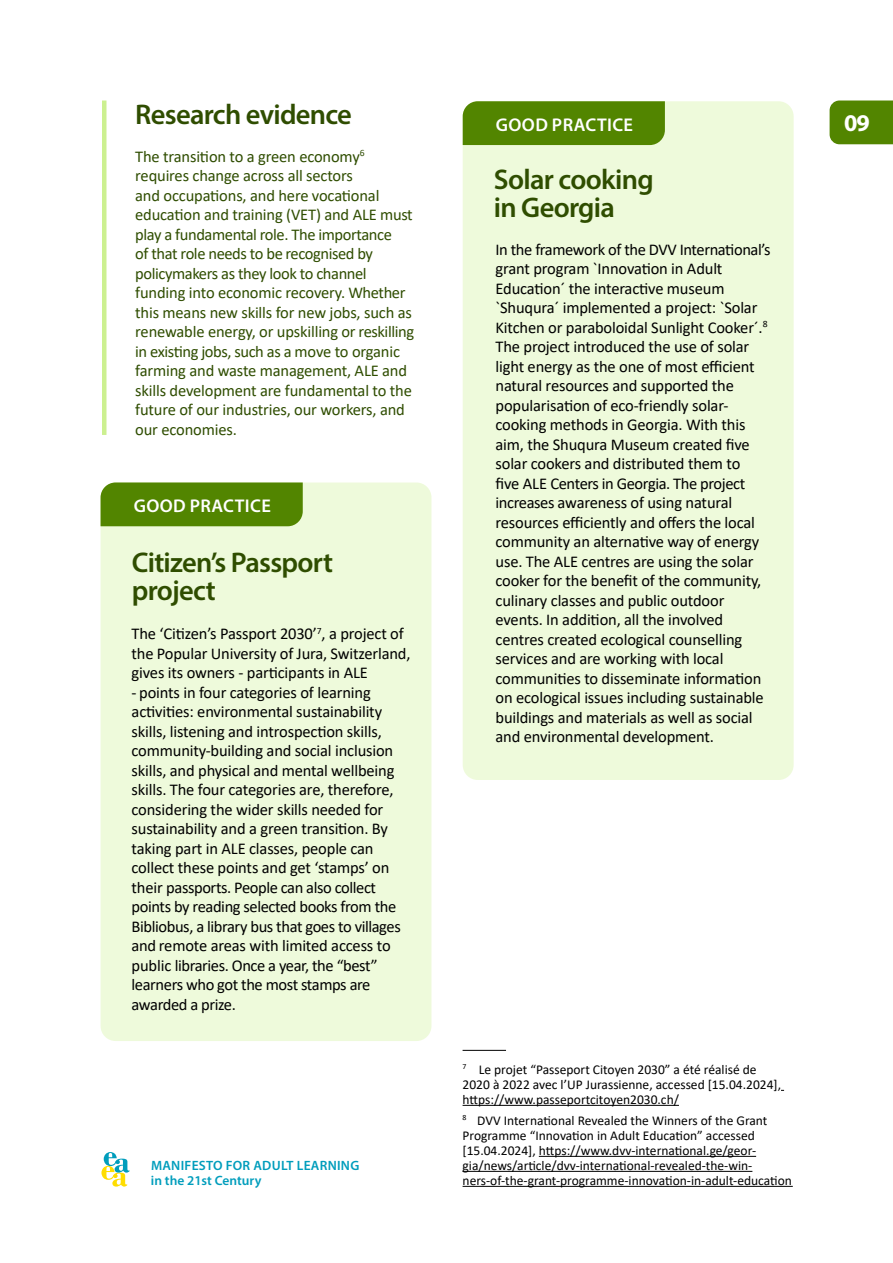
<style>
.page{position:relative;width:893px;height:1263px;background:#fff}
.page>*{position:absolute;margin:0;border:0;box-sizing:border-box;transform-origin:0 0}
.t1{font:600 28.5px/28.5px "Myriad Pro";letter-spacing:-.025em;color:#2f4d00}
.t2{font:700 24px "Myriad Pro";color:#fff}
.t3{font:600 18.45px "Myriad Pro";letter-spacing:.02em;color:#fff}
.t4{font:16.5px/19.5px "Calibri";letter-spacing:-.01em;color:#000}
.t5{font:16.5px/19.5px "Calibri";letter-spacing:-.01em;color:#2f4d00}
.t6{font:13.5px/15px "Calibri";color:#000}
.t7{font:600 13.5px/15px "Myriad Pro";letter-spacing:.02em;color:#009dbc}
</style>
<div class="page">
<svg style="left:101px;top:1152px;width:29px;height:34px"></svg>
<div style="left:463px;top:101px;width:331px;height:679px;background:#eefadb;border-radius:15px"></div>
<div style="left:101px;top:482px;width:330px;height:559px;background:#eefadb;border-radius:15px"></div>
<hr style="left:463px;top:1105px;width:216px;height:1px;background:#000">
<hr style="left:539px;top:1156px;width:217px;height:1px;background:#000">
<hr style="left:463px;top:1171px;width:289px;height:1px;background:#000">
<hr style="left:463px;top:1186px;width:330px;height:1px;background:#000">
<hr style="left:463px;top:1050px;width:43px;height:1px;background:#000">
<hr style="left:102px;top:101px;width:4px;height:334px;background:#ccf090">
<div style="left:830px;top:101px;width:63px;height:43px;background:#528500"></div>
<div style="left:463px;top:101px;width:202px;height:44px;background:#528500"></div>
<div style="left:101px;top:482px;width:202px;height:44px;background:#528500"></div>
<h1 class="t1" style="left:135px;top:100px;width:218px">Research evidence</h1>
<p class="t5" style="left:135px;top:146px;width:280px">The transition to a green economy<sup>6 </sup>requires change across all sectors<br>and occupations, and here vocational education and training (VET) and ALE must play a fundamental role. The importance<br>of that role needs to be recognised by policymakers as they look to channel funding into economic recovery. Whether this means new skills for new jobs, such as renewable energy, or upskilling or reskilling in existing jobs, such as a move to organic farming and waste management, ALE and skills development are fundamental to the future of our industries, our workers, and our economies.</p>
<p class="t3" style="left:134px;top:494px;width:139px">GOOD PRACTICE</p>
<h1 class="t1" style="left:132px;top:547px;width:203px">Citizen’s Passport project</h1>
<p class="t4" style="left:132px;top:623px;width:280px">The ‘Citizen’s Passport 2030’<sup>7</sup>, a project of the Popular University of Jura, Switzerland, gives its owners - participants in ALE</p>
<p class="t4" style="left:132px;top:682px;width:271px">- points in four categories of learning activities: environmental sustainability skills, listening and introspection skills, community-building and social inclusion skills, and physical and mental wellbeing skills. The four categories are, therefore, considering the wider skills needed for sustainability and a green transition. By taking part in ALE classes, people can collect these points and get ‘stamps’ on their passports. People can also collect points by reading selected books from the Bibliobus, a library bus that goes to villages and remote areas with limited access to public libraries. Once a year, the “best” learners who got the most stamps are awarded a prize.</p>
<p class="t7" style="left:151px;top:1157px;width:210px">MANIFESTO FOR ADULT LEARNING in the 21st Century</p>
<p class="t3" style="left:496px;top:113px;width:139px">GOOD PRACTICE</p>
<h2 class="t2" style="left:844px;top:107px;width:27px">09</h2>
<h1 class="t1" style="left:494px;top:164px;width:161px">Solar cooking in Georgia</h1>
<p class="t4" style="left:496px;top:239px;width:277px">In the framework of the DVV International’s grant program `Innovation in Adult Education´ the interactive museum `Shuqura´ implemented a project: `Solar Kitchen or paraboloidal Sunlight Cooker´.<sup>8<br></sup>The project introduced the use of solar light energy as the one of most efficient natural resources and supported the popularisation of eco-friendly solar&shy;cooking methods in Georgia. With this aim, the Shuqura Museum created five solar cookers and distributed them to<br>five ALE Centers in Georgia. The project increases awareness of using natural resources efficiently and offers the local community an alternative way of energy use. The ALE centres are using the solar cooker for the benefit of the community, culinary classes and public outdoor events. In addition, all the involved centres created ecological counselling services and are working with local communities to disseminate information on ecological issues including sustainable buildings and materials as well as social and environmental development.</p>
<p class="t6" style="left:463px;top:1061px;width:320px"><sup>7</sup> Le projet “Passeport Citoyen 2030” a été réalisé de<br>2020 à 2022 avec l’UP Jurassienne, accessed [15.04.2024], https://www.passeportcitoyen2030.ch/</p>
<p class="t6" style="left:463px;top:1112px;width:331px"><sup>8</sup> DVV International Revealed the Winners of the Grant Programme “Innovation in Adult Education” accessed [15.04.2024], https://www.dvv-international.ge/geor&shy;gia/news/article/dvv-international-revealed-the-win&shy;ners-of-the-grant-programme-innovation-in-adult-education</p>
</div>
